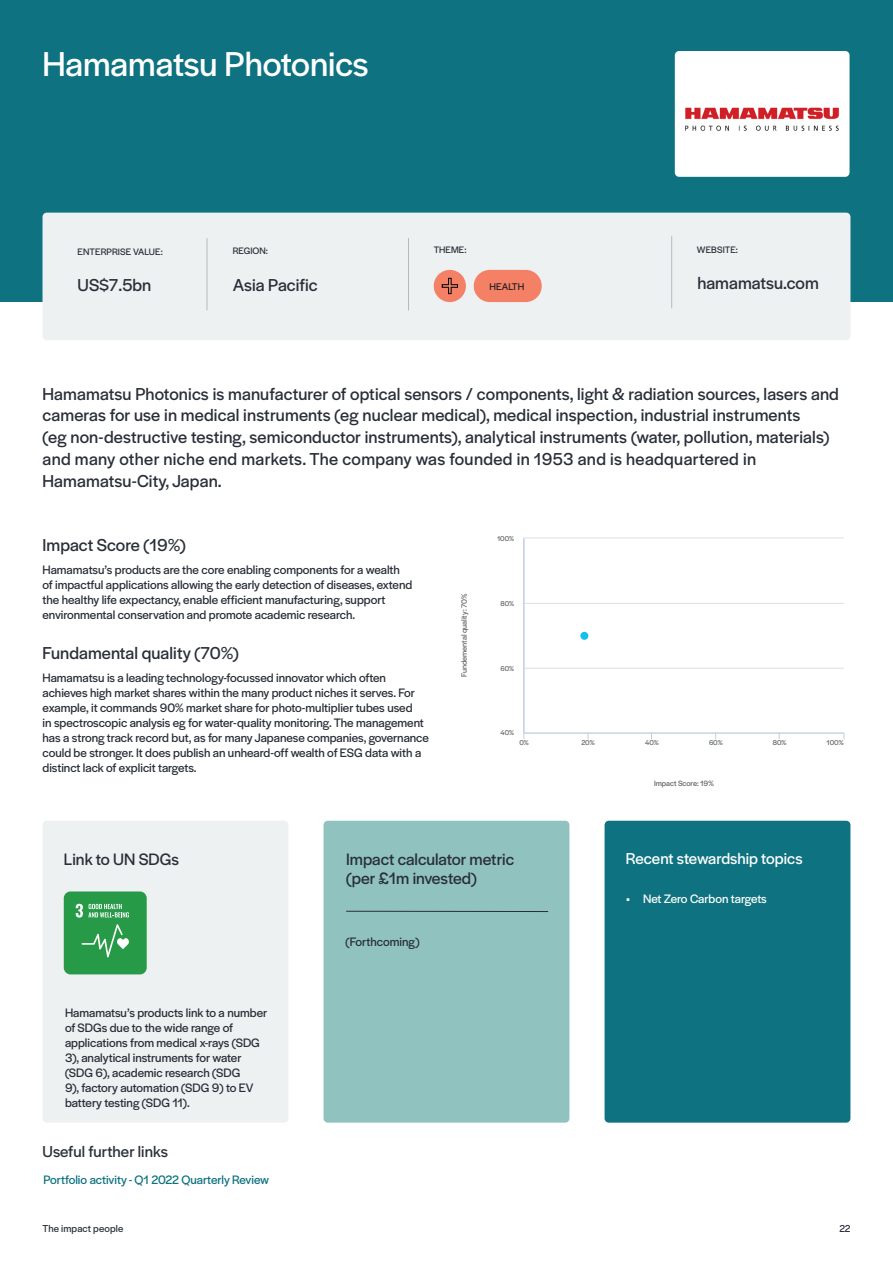
<style>
.page{position:relative;width:893px;height:1263px;background:#fff}
.page>*{position:absolute;margin:0;border:0;box-sizing:border-box;transform-origin:0 0}
.t1{font:36px "Halyard Display";color:#fff}
.t2{font:18px/21.8px "Halyard Display";letter-spacing:.01em;color:#292e38}
.t3{font:17.25px/19.5px "Halyard Display";color:#292e38}
.t4{font:16.5px "Halyard Display";color:#fff}
.t5{font:16.5px "Halyard Display";letter-spacing:.005em;color:#292e38}
.t6{font:12.75px/15px "Halyard Display";color:#292e38}
.t7{font:12.75px "Halyard Display";color:#0e7280}
.t8{font:12.75px "Halyard Display";letter-spacing:-.01em;color:#fff}
.t9{font:10.5px "Halyard Display";letter-spacing:.01em;color:#292e38}
.t10{font:10.2px "Halyard Display";letter-spacing:.005em;color:#231f20}
.t11{font:9.75px "Halyard Display";letter-spacing:.005em;color:#292e38}
.t12{font:7.95px "Halyard Display";color:#5d6162}
.t13{font:7.35px "Halyard Display";letter-spacing:-.005em;color:#5d6162}
</style>
<div class="page">
<div style="left:0;top:0;width:893px;height:302px;background:#0e7280"></div>
<div style="left:43px;top:213px;width:807px;height:127px;background:#eef1f1;border-radius:4px"></div>
<div style="left:43px;top:821px;width:245px;height:302px;background:#eef1f1;border-radius:4px"></div>
<div style="left:605px;top:821px;width:245px;height:302px;background:#0e7280;border-radius:4px"></div>
<div style="left:324px;top:821px;width:245px;height:302px;background:#90c3c0;border-radius:4px"></div>
<div style="left:675px;top:51px;width:174px;height:126px;background:#fff;border-radius:4px"></div>
<hr style="left:207px;top:238px;width:1px;height:72px;background:#b7b9bc">
<hr style="left:408px;top:238px;width:1px;height:72px;background:#b7b9bc">
<hr style="left:671px;top:236px;width:1px;height:72px;background:#b7b9bc">
<div style="left:64px;top:891px;width:83px;height:83px;background:#269a47;border-radius:7px"></div>
<svg style="left:76px;top:904px;width:53px;height:13px"></svg>
<svg style="left:82px;top:924px;width:47px;height:33px"></svg>
<hr style="left:346px;top:911px;width:202px;height:1px;background:#292e38">
<hr style="left:524px;top:668px;width:320px;height:1px;background:#dedfdf">
<hr style="left:524px;top:603px;width:320px;height:1px;background:#dedfdf">
<hr style="left:524px;top:538px;width:320px;height:1px;background:#dedfdf">
<hr style="left:524px;top:733px;width:320px;height:1px;background:#bfcee5">
<hr style="left:523px;top:538px;width:1px;height:195px;background:#bfcee5">
<div style="left:580px;top:632px;width:8px;height:8px;background:#15c0f1;border-radius:50%"></div>
<div style="left:474px;top:270px;width:68px;height:32px;background:#f48066;border-radius:16px"></div>
<div style="left:434px;top:270px;width:32px;height:32px;background:#f48066;border-radius:50%"></div>
<svg style="left:442px;top:278px;width:16px;height:16px"></svg>
<img style="left:685px;top:107px;width:154px;height:24px">
<h1 class="t1" style="left:43px;top:39px;width:328px">Hamamatsu Photonics</h1>
<p class="t11" style="left:78px;top:245px;width:87px">ENTERPRISE VALUE:</p>
<p class="t11" style="left:233px;top:244px;width:37px">REGION:</p>
<p class="t11" style="left:434px;top:243px;width:34px">THEME:</p>
<p class="t11" style="left:697px;top:242px;width:43px">WEBSITE:</p>
<h2 class="t2" style="left:78px;top:274px;width:75px">US$7.5bn</h2>
<h2 class="t2" style="left:233px;top:273px;width:86px">Asia Pacific</h2>
<h2 class="t2" style="left:697px;top:271px;width:123px">hamamatsu.com</h2>
<p class="t10" style="left:489px;top:279px;width:36px">HEALTH</p>
<p class="t2" style="left:43px;top:382px;width:798px">Hamamatsu Photonics is manufacturer of optical sensors / components, light &amp; radiation sources, lasers and cameras for use in medical instruments (eg nuclear medical), medical inspection, industrial instruments<br>(eg non-destructive testing, semiconductor instruments), analytical instruments (water, pollution, materials) and many other niche end markets. The company was founded in 1953 and is headquartered in Hamamatsu-City, Japan.</p>
<h2 class="t2" style="left:43px;top:533px;width:145px">Impact Score (19%)</h2>
<p class="t6" style="left:43px;top:562px;width:371px">Hamamatsu’s products are the core enabling components for a wealth of impactful applications allowing the early detection of diseases, extend the healthy life expectancy, enable efficient manufacturing, support environmental conservation and promote academic research.</p>
<h2 class="t2" style="left:43px;top:641px;width:198px">Fundamental quality (70%)</h2>
<p class="t6" style="left:43px;top:670px;width:388px">Hamamatsu is a leading technology-focussed innovator which often achieves high market shares within the many product niches it serves. For example, it commands 90% market share for photo-multiplier tubes used<br>in spectroscopic analysis eg for water-quality monitoring. The management has a strong track record but, as for many Japanese companies, governance could be stronger. It does publish an unheard-off wealth of ESG data with a distinct lack of explicit targets.</p>
<p class="t12" style="left:459px;top:677px;width:85px;rotate:-90deg">Fundemental quality: 70%</p>
<p class="t13" style="left:497px;top:533px;width:19px">100%</p>
<p class="t13" style="left:501px;top:598px;width:15px">80%</p>
<p class="t13" style="left:500px;top:663px;width:15px">60%</p>
<p class="t13" style="left:500px;top:728px;width:15px">40%</p>
<p class="t13" style="left:519px;top:738px;width:11px">0%</p>
<p class="t13" style="left:581px;top:738px;width:15px">20%</p>
<p class="t13" style="left:645px;top:738px;width:15px">40%</p>
<p class="t13" style="left:709px;top:738px;width:15px">60%</p>
<p class="t13" style="left:773px;top:738px;width:15px">80%</p>
<p class="t13" style="left:826px;top:738px;width:19px">100%</p>
<p class="t12" style="left:654px;top:778px;width:61px">Impact Score: 19%</p>
<h3 class="t3" style="left:64px;top:848px;width:116px">Link to UN SDGs</h3>
<p class="t4" style="left:626px;top:847px;width:178px">Recent stewardship topics</p>
<h3 class="t3" style="left:346px;top:848px;width:169px">Impact calculator metric (per £1m invested)</h3>
<p class="t6" style="left:65px;top:1004px;width:204px">Hamamatsu’s products link to a number of SDGs due to the wide range of applications from medical x-rays (SDG 3), analytical instruments for water (SDG 6), academic research (SDG<br>9), factory automation (SDG 9) to EV battery testing (SDG 11).</p>
<p class="t5" style="left:43px;top:1140px;width:127px">Useful further links</p>
<p class="t7" style="left:43px;top:1171px;width:227px">Portfolio activity - Q1 2022 Quarterly Review</p>
<p class="t6" style="left:346px;top:933px;width:75px">(Forthcoming)</p>
<p class="t8" style="left:626px;top:890px;width:142px">• Net Zero Carbon targets</p>
<p class="t9" style="left:43px;top:1221px;width:82px">The impact people</p>
<p class="t9" style="left:839px;top:1221px;width:13px">22</p>
</div>
